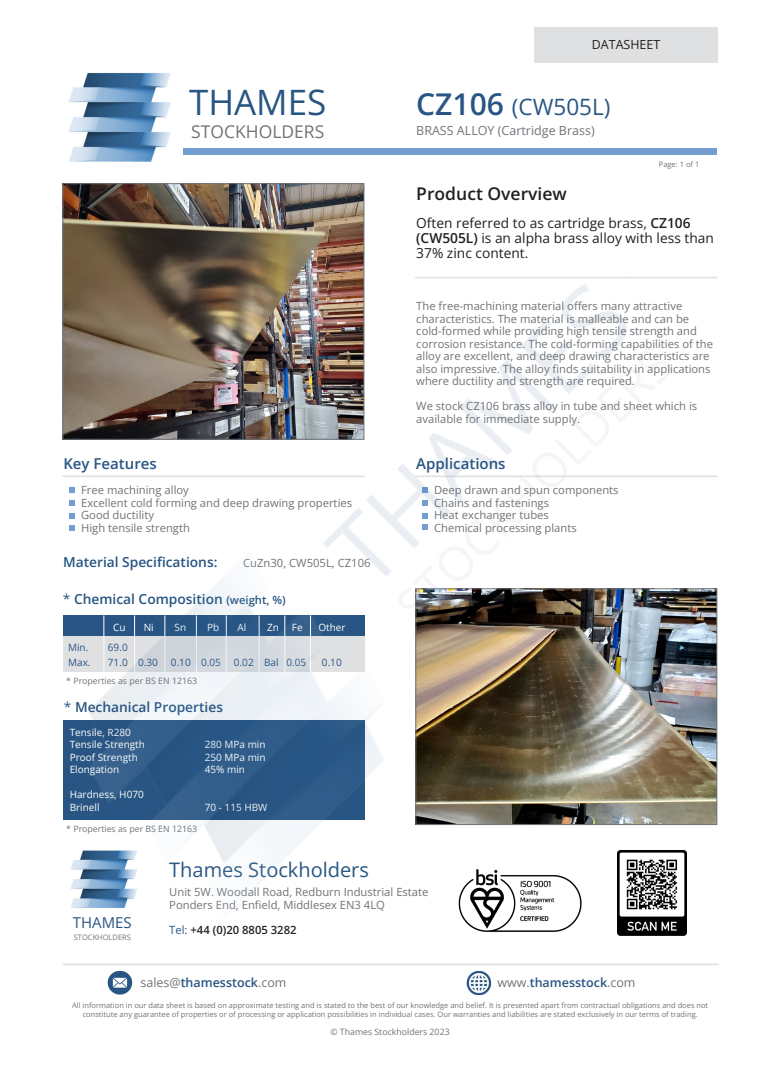
<style>
.page{position:relative;width:780px;height:1088px;background:#fff}
.page>*{position:absolute;margin:0;border:0;box-sizing:border-box;transform-origin:0 0}
.t1{font:35px "Open Sans";color:#285583}
.t2{font:22.5px "Open Sans";color:#285583}
.t3{font:20px "Open Sans";color:#285583}
.t4{font:600 17.5px "Open Sans";color:#231f20}
.t5{font:17.5px "Open Sans";color:#707378}
.t6{font:600 15px "Open Sans";color:#285583}
.t7{font:15px "Open Sans";color:#285583}
.t8{font:13.75px/15px "Open Sans";color:#231f20}
.t9{font:600 13.75px "Open Sans";color:#285583}
.t10{font:12.5px "Open Sans";color:#707378}
.t11{font:600 12.5px "Open Sans";color:#285583}
.t12{font:600 12.5px "Open Sans";color:#285583}
.t13{font:12.5px "Open Sans";color:#231f20}
.t14{font:11.25px/12.5px "Open Sans";color:#707378}
.t15{font:600 11.25px "Open Sans";color:#231f20}
.t16{font:10px "Open Sans";color:#fff}
.t17{font:10px "Open Sans";color:#285583}
.t18{font:8.75px "Open Sans";color:#707378}
.t19{font:7.5px/8.8px "Open Sans";color:#707378;text-align:center}
.s1{font-weight:400}
.s2{font-size:11.25px}
.s3{font-weight:600;font-size:30px}
.s4{font-weight:600}
.s5{font-weight:400;color:#285583}
.s6{font-weight:400;color:#707378}
</style>
<div class="page">
<img style="left:69px;top:72px;width:102px;height:60px">
<div style="left:534px;top:27px;width:183px;height:36px;background:#dfe0e2"></div>
<img style="left:62px;top:132px;width:657px;height:863px">
<p class="t1" style="left:189px;top:78px;width:139px">THAMES</p>
<p class="t5" style="left:191px;top:119px;width:135px">STOCKHOLDERS</p>
<p class="t6" style="left:63px;top:453px;width:95px">Key Features</p>
<p class="t14" style="left:81px;top:484px;width:109px">Free machining alloy</p>
<p class="t14" style="left:81px;top:496px;width:272px">Excellent cold forming and deep drawing properties</p>
<p class="t14" style="left:81px;top:509px;width:74px">Good ductility</p>
<p class="t14" style="left:81px;top:521px;width:110px">High tensile strength</p>
<p class="t9" style="left:63px;top:553px;width:156px">Material Specifications:</p>
<p class="t14" style="left:243px;top:556px;width:129px">CuZn30, CW505L, CZ106</p>
<p class="t9" style="left:63px;top:589px;width:224px"><span class="s1">*</span> Chemical Composition <span class="s2">(weight, %)</span></p>
<p class="t16" style="left:113px;top:621px;width:14px">Cu</p>
<p class="t16" style="left:144px;top:621px;width:12px">Ni</p>
<p class="t16" style="left:175px;top:621px;width:13px">Sn</p>
<p class="t16" style="left:207px;top:621px;width:14px">Pb</p>
<p class="t16" style="left:237px;top:621px;width:10px">Al</p>
<p class="t16" style="left:267px;top:621px;width:13px">Zn</p>
<p class="t16" style="left:292px;top:621px;width:12px">Fe</p>
<p class="t16" style="left:318px;top:621px;width:29px">Other</p>
<p class="t17" style="left:68px;top:641px;width:22px">Min.</p>
<p class="t17" style="left:108px;top:641px;width:21px">69.0</p>
<p class="t17" style="left:68px;top:656px;width:24px">Max.</p>
<p class="t17" style="left:108px;top:656px;width:51px">71.0 0.30</p>
<p class="t17" style="left:171px;top:656px;width:51px">0.10 0.05</p>
<p class="t17" style="left:234px;top:656px;width:74px">0.02 Bal 0.05</p>
<p class="t17" style="left:322px;top:656px;width:21px">0.10</p>
<p class="t18" style="left:66px;top:675px;width:132px">* Properties as per BS EN 12163</p>
<p class="t9" style="left:64px;top:697px;width:161px"><span class="s1">*</span> Mechanical Properties</p>
<p class="t16" style="left:70px;top:725px;width:63px">Tensile, R280</p>
<p class="t16" style="left:70px;top:738px;width:77px">Tensile Strength</p>
<p class="t16" style="left:205px;top:738px;width:62px">280 MPa min</p>
<p class="t16" style="left:70px;top:750px;width:70px">Proof Strength</p>
<p class="t16" style="left:205px;top:750px;width:62px">250 MPa min</p>
<p class="t16" style="left:70px;top:763px;width:51px">Elongation</p>
<p class="t16" style="left:205px;top:763px;width:42px">45% min</p>
<p class="t16" style="left:70px;top:788px;width:76px">Hardness, H070</p>
<p class="t16" style="left:70px;top:800px;width:31px">Brinell</p>
<p class="t16" style="left:205px;top:800px;width:64px">70 - 115 HBW</p>
<p class="t18" style="left:66px;top:823px;width:132px">* Properties as per BS EN 12163</p>
<p class="t13" style="left:591px;top:36px;width:70px">DATASHEET</p>
<p class="t2" style="left:416px;top:92px;width:196px"><span class="s3">CZ106</span> (CW505L)</p>
<p class="t10" style="left:416px;top:122px;width:180px">BRASS ALLOY (Cartridge Brass)</p>
<p class="t4" style="left:416px;top:182px;width:152px">Product Overview</p>
<p class="t19" style="left:658px;top:160px;width:42px">Page: 1 of 1</p>
<p class="t8" style="left:416px;top:215px;width:299px">Often referred to as cartridge brass, <span class="s4">CZ106 (CW505L)</span> is an alpha brass alloy with less than<br>37% zinc content.</p>
<p class="t14" style="left:416px;top:299px;width:298px">The free-machining material offers many attractive characteristics. The material is malleable and can be cold-formed while providing high tensile strength and corrosion resistance. The cold-forming capabilities of the alloy are excellent, and deep drawing characteristics are also impressive. The alloy finds suitability in applications where ductility and strength are required.</p>
<p class="t14" style="left:416px;top:399px;width:282px">We stock CZ106 brass alloy in tube and sheet which is available for immediate supply.</p>
<p class="t6" style="left:416px;top:453px;width:91px">Applications</p>
<p class="t14" style="left:434px;top:484px;width:186px">Deep drawn and spun components</p>
<p class="t14" style="left:434px;top:496px;width:117px">Chains and fastenings</p>
<p class="t14" style="left:434px;top:509px;width:116px">Heat exchanger tubes</p>
<p class="t14" style="left:434px;top:521px;width:144px">Chemical processing plants</p>
<p class="t7" style="left:73px;top:912px;width:60px">THAMES</p>
<p class="t19" style="left:74px;top:933px;width:59px">STOCKHOLDERS</p>
<p class="t3" style="left:169px;top:856px;width:201px">Thames Stockholders</p>
<p class="t14" style="left:169px;top:885px;width:261px">Unit 5W. Woodall Road, Redburn Industrial Estate</p>
<p class="t14" style="left:169px;top:898px;width:217px">Ponders End, Enfield, Middlesex EN3 4LQ</p>
<p class="t15" style="left:169px;top:922px;width:129px"><span class="s5">Tel:</span> +44 (0)20 8805 3282</p>
<p class="t11" style="left:140px;top:974px;width:147px"><span class="s6">sales@</span>thamesstock<span class="s6">.com</span></p>
<p class="t12" style="left:497px;top:974px;width:140px"><span class="s6">www.</span>thamesstock<span class="s6">.com</span></p>
<p class="t19" style="left:72px;top:1001px;width:637px">All information in our data sheet is based on approximate testing and is stated to the best of our knowledge and belief. It is presented apart from contractual obligations and does not constitute any guarantee of properties or of processing or application possibilities in individual cases. Our warranties and liabilities are stated exclusively in our terms of trading.</p>
<p class="t18" style="left:330px;top:1025px;width:121px">© Thames Stockholders 2023</p>
</div>
